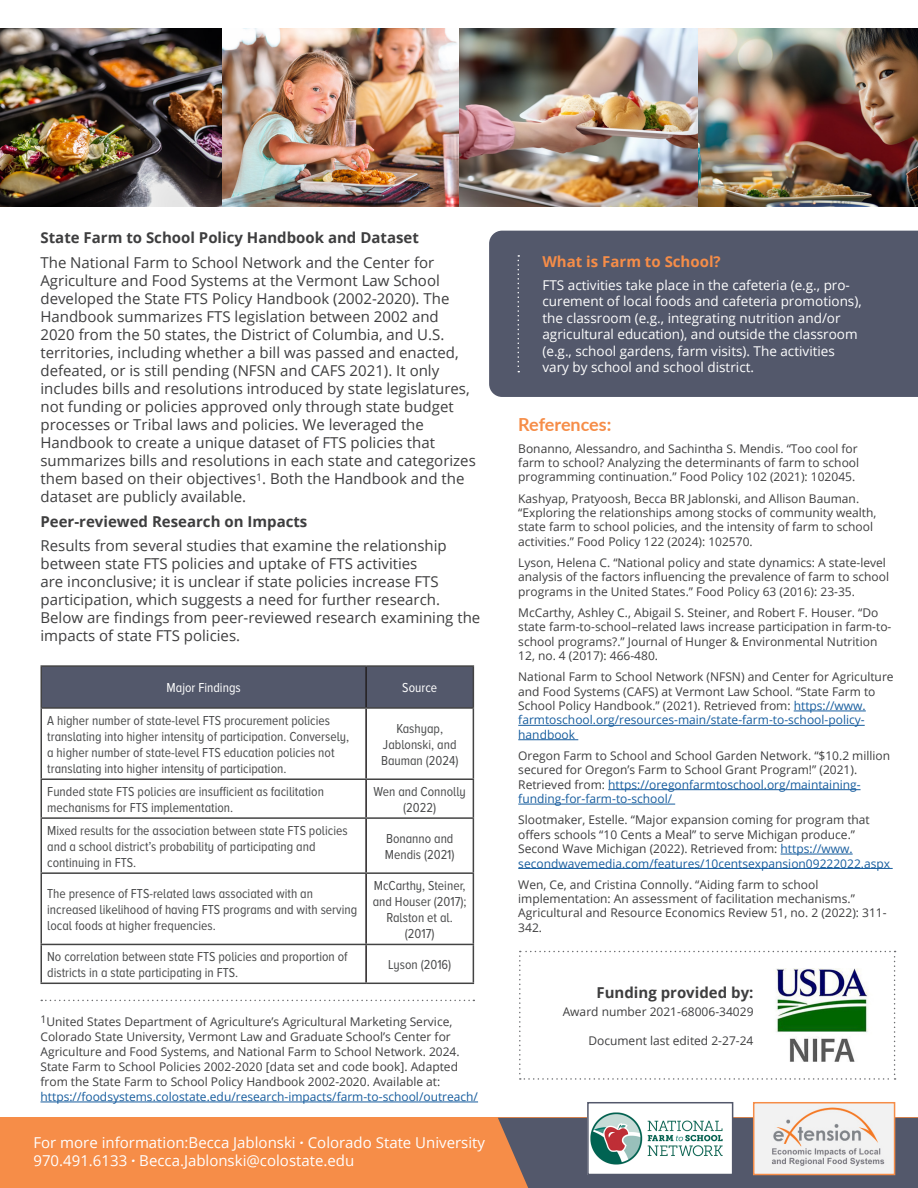
<style>
.page{position:relative;width:918px;height:1188px;background:#fff}
.page>*{position:absolute;margin:0;border:0;box-sizing:border-box;transform-origin:0 0}
.t1{font:700 18px "Lato";letter-spacing:-.01em;color:#f68d48}
.t2{font:15px/18px "Open Sans";color:#3e3e3f}
.t3{font:15px/18px "Open Sans";color:#fff}
.t4{font:700 15px "Open Sans";color:#3e3e3f}
.t5{font:700 15px "Open Sans";color:#f68d48}
.t6{font:13.5px/16.2px "Proxima Nova A Cond";color:#4b4c4d}
.t7{font:13.5px/16.5px "Open Sans";color:#fff}
.t8{font:13.5px "Proxima Nova A Cond";color:#fff}
.t9{font:12px/14.4px "Open Sans";color:#3e3e3f}
.s1{color:#175d9e}
.s2{font-weight:700;font-style:italic}
</style>
<div class="page">
<img style="left:0;top:28px;width:918px;height:179px">
<div style="left:0;top:1118px;width:918px;height:70px;background:#f68d48"></div>
<svg style="left:498px;top:1118px;width:420px;height:70px;background:#615c67"></svg>
<img style="left:756px;top:1105px;width:136px;height:67px">
<div style="left:753px;top:1102px;width:142px;height:73px;border:2px solid #f68d48"></div>
<div style="left:588px;top:1103px;width:145px;height:72px;background:#fff"></div>
<img style="left:590px;top:1112px;width:133px;height:53px">
<div style="left:587px;top:1102px;width:146px;height:73px;border:2px solid #53586b"></div>
<svg style="left:519px;top:951px;width:377px;height:129px"></svg>
<img style="left:763px;top:968px;width:115px;height:94px">
<hr style="left:40px;top:1102px;width:438px;height:1px;background:#175d9e">
<div style="left:42px;top:667px;width:431px;height:40px;background:#53586b"></div>
<hr style="left:365px;top:667px;width:2px;height:40px;background:#231f20">
<hr style="left:365px;top:709px;width:2px;height:69px;background:#231f20">
<hr style="left:365px;top:780px;width:2px;height:37px;background:#231f20">
<hr style="left:365px;top:819px;width:2px;height:53px;background:#231f20">
<hr style="left:365px;top:874px;width:2px;height:70px;background:#231f20">
<hr style="left:365px;top:945px;width:2px;height:38px;background:#231f20">
<hr style="left:473px;top:667px;width:1px;height:40px;background:#434343">
<hr style="left:40px;top:707px;width:326px;height:2px;background:#434343">
<hr style="left:366px;top:707px;width:108px;height:2px;background:#434343">
<hr style="left:473px;top:709px;width:1px;height:69px;background:#434343">
<hr style="left:40px;top:778px;width:326px;height:2px;background:#434343">
<hr style="left:366px;top:778px;width:108px;height:2px;background:#434343">
<hr style="left:473px;top:780px;width:1px;height:37px;background:#434343">
<hr style="left:40px;top:817px;width:326px;height:2px;background:#434343">
<hr style="left:366px;top:817px;width:108px;height:2px;background:#434343">
<hr style="left:473px;top:819px;width:1px;height:53px;background:#434343">
<hr style="left:40px;top:872px;width:326px;height:2px;background:#434343">
<hr style="left:366px;top:872px;width:108px;height:2px;background:#434343">
<hr style="left:473px;top:874px;width:1px;height:70px;background:#434343">
<hr style="left:40px;top:944px;width:326px;height:1px;background:#434343">
<hr style="left:366px;top:944px;width:108px;height:1px;background:#434343">
<hr style="left:473px;top:945px;width:1px;height:38px;background:#434343">
<hr style="left:40px;top:983px;width:326px;height:1px;background:#434343">
<hr style="left:366px;top:983px;width:108px;height:1px;background:#434343">
<hr style="left:40px;top:665px;width:326px;height:2px;background:#434343">
<hr style="left:40px;top:667px;width:2px;height:40px;background:#434343">
<hr style="left:366px;top:665px;width:108px;height:2px;background:#434343">
<hr style="left:40px;top:709px;width:2px;height:69px;background:#434343">
<hr style="left:40px;top:780px;width:2px;height:37px;background:#434343">
<hr style="left:40px;top:819px;width:2px;height:53px;background:#434343">
<hr style="left:40px;top:874px;width:2px;height:70px;background:#434343">
<hr style="left:40px;top:945px;width:2px;height:38px;background:#434343">
<div style="left:489px;top:231px;width:429px;height:166px;background:#53586b"></div>
<hr style="left:794px;top:711px;width:72px;height:1px;background:#175d9e">
<hr style="left:518px;top:725px;width:347px;height:1px;background:#175d9e">
<hr style="left:518px;top:739px;width:60px;height:1px;background:#175d9e">
<hr style="left:608px;top:789px;width:253px;height:1px;background:#175d9e">
<hr style="left:518px;top:804px;width:157px;height:1px;background:#175d9e">
<hr style="left:781px;top:854px;width:72px;height:1px;background:#175d9e">
<hr style="left:518px;top:868px;width:375px;height:1px;background:#175d9e">
<svg style="left:41px;top:1000px;width:433px;height:1px"></svg>
<svg style="left:518px;top:255px;width:1px;height:117px"></svg>
<p class="t4" style="left:40px;top:227px;width:380px">State Farm to School Policy Handbook and Dataset</p>
<p class="t2" style="left:40px;top:253px;width:437px">The National Farm to School Network and the Center for Agriculture and Food Systems at the Vermont Law School developed the State FTS Policy Handbook (2002-2020). The Handbook summarizes FTS legislation between 2002 and 2020 from the 50 states, the District of Columbia, and U.S. territories, including whether a bill was passed and enacted, defeated, or is still pending (NFSN and CAFS 2021). It only includes bills and resolutions introduced by state legislatures, not funding or policies approved only through state budget processes or Tribal laws and policies. We leveraged the Handbook to create a unique dataset of FTS policies that summarizes bills and resolutions in each state and categorizes them based on their objectives<sup>1</sup>. Both the Handbook and the dataset are publicly available.</p>
<p class="t4" style="left:40px;top:511px;width:268px">Peer-reviewed Research on Impacts</p>
<p class="t2" style="left:40px;top:537px;width:441px">Results from several studies that examine the relationship between state FTS policies and uptake of FTS activities<br>are inconclusive; it is unclear if state policies increase FTS participation, which suggests a need for further research.<br>Below are findings from peer-reviewed research examining the impacts of state FTS policies.</p>
<p class="t8" style="left:167px;top:681px;width:76px">Major Findings</p>
<p class="t8" style="left:402px;top:681px;width:36px">Source</p>
<p class="t6" style="left:47px;top:712px;width:304px">A higher number of state-level FTS procurement policies translating into higher intensity of participation. Conversely, a higher number of state-level FTS education policies not translating into higher intensity of participation.</p>
<p class="t6" style="left:381px;top:720px;width:79px;text-align:center">Kashyap,<br>Jablonski, and<br>Bauman (2024)</p>
<p class="t6" style="left:47px;top:783px;width:278px">Funded state FTS policies are insufficient as facilitation mechanisms for FTS implementation.</p>
<p class="t6" style="left:374px;top:783px;width:94px;text-align:center">Wen and Connolly (2022)</p>
<p class="t6" style="left:47px;top:822px;width:302px">Mixed results for the association between state FTS policies and a school district’s probability of participating and continuing in FTS.</p>
<p class="t6" style="left:385px;top:830px;width:71px">Bonanno and<br>Mendis (2021)</p>
<p class="t6" style="left:47px;top:885px;width:312px">The presence of FTS-related laws associated with an increased likelihood of having FTS programs and with serving local foods at higher frequencies.</p>
<p class="t6" style="left:373px;top:877px;width:95px;text-align:center">McCarthy, Steiner, and Houser (2017);<br>Ralston et al. (2017)</p>
<p class="t6" style="left:47px;top:948px;width:302px">No correlation between state FTS policies and proportion of districts in a state participating in FTS.</p>
<p class="t6" style="left:388px;top:957px;width:65px">Lyson (2016)</p>
<p class="t9" style="left:40px;top:1014px;width:439px;line-height:15px"><sup>1</sup>United States Department of Agriculture’s Agricultural Marketing Service, Colorado State University, Vermont Law and Graduate School’s Center for Agriculture and Food Systems, and National Farm to School Network. 2024.<br>State Farm to School Policies 2002-2020 [data set and code book]. Adapted from the State Farm to School Policy Handbook 2002-2020. Available at: <span class="s1">https://foodsystems.colostate.edu/research-impacts/farm-to-school/outreach/</span></p>
<p class="t3" style="left:33px;top:1134px;width:453px">For more information:Becca Jablonski <span class="s2">·</span> Colorado State University<br>970.491.6133 <span class="s2">·</span> Becca.Jablonski@colostate.edu</p>
<p class="t5" style="left:542px;top:251px;width:180px">What is Farm to School?</p>
<p class="t7" style="left:542px;top:276px;width:321px">FTS activities take place in the cafeteria (e.g., pro&shy;curement of local foods and cafeteria promotions), the classroom (e.g., integrating nutrition and/or agricultural education), and outside the classroom (e.g., school gardens, farm visits). The activities vary by school and school district.</p>
<p class="t1" style="left:518px;top:412px;width:95px">References:</p>
<p class="t9" style="left:518px;top:441px;width:342px">Bonanno, Alessandro, and Sachintha S. Mendis. “Too cool for farm to school? Analyzing the determinants of farm to school programming continuation.” Food Policy 102 (2021): 102045.</p>
<p class="t9" style="left:518px;top:491px;width:360px">Kashyap, Pratyoosh, Becca BR Jablonski, and Allison Bauman. “Exploring the relationships among stocks of community wealth, state farm to school policies, and the intensity of farm to school activities.” Food Policy 122 (2024): 102570.</p>
<p class="t9" style="left:518px;top:555px;width:372px">Lyson, Helena C. “National policy and state dynamics: A state-level analysis of the factors influencing the prevalence of farm to school programs in the United States.” Food Policy 63 (2016): 23-35.</p>
<p class="t9" style="left:518px;top:605px;width:375px">McCarthy, Ashley C., Abigail S. Steiner, and Robert F. Houser. “Do state farm-to-school–related laws increase participation in farm-to&shy;school programs?.” Journal of Hunger &amp; Environmental Nutrition 12, no. 4 (2017): 466-480.</p>
<p class="t9" style="left:518px;top:669px;width:377px">National Farm to School Network (NFSN) and Center for Agriculture and Food Systems (CAFS) at Vermont Law School. “State Farm to School Policy Handbook.” (2021). Retrieved from: <span class="s1">https://www. farmtoschool.org/resources-main/state-farm-to-school-policy&shy;handbook</span></p>
<p class="t9" style="left:518px;top:748px;width:373px">Oregon Farm to School and School Garden Network. “$10.2 million secured for Oregon’s Farm to School Grant Program!” (2021).<br>Retrieved from: <span class="s1">https://oregonfarmtoschool.org/maintaining&shy;funding-for-farm-to-school/</span></p>
<p class="t9" style="left:518px;top:812px;width:373px">Slootmaker, Estelle. “Major expansion coming for program that offers schools “10 Cents a Meal” to serve Michigan produce.” Second Wave Michigan (2022). Retrieved from: <span class="s1">https://www. secondwavemedia.com/features/10centsexpansion09222022.aspx</span></p>
<p class="t9" style="left:518px;top:877px;width:370px">Wen, Ce, and Cristina Connolly. “Aiding farm to school implementation: An assessment of facilitation mechanisms.” Agricultural and Resource Economics Review 51, no. 2 (2022): 311- 342.</p>
<p class="t4" style="left:596px;top:982px;width:159px">Funding provided by:</p>
<p class="t9" style="left:563px;top:1005px;width:192px">Award number 2021-68006-34029</p>
<p class="t9" style="left:588px;top:1033px;width:167px">Document last edited 2-27-24</p>
</div>
